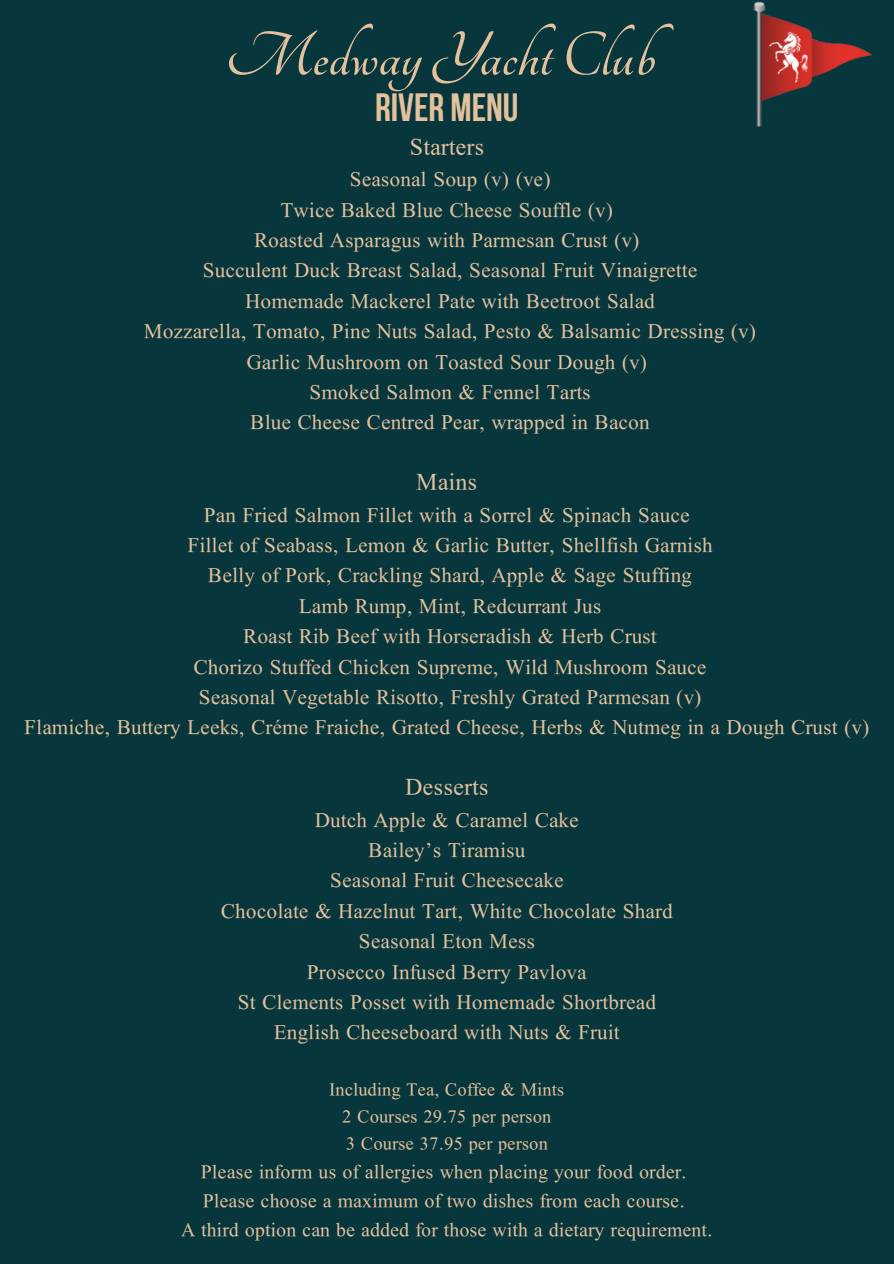
<style>
.page{position:relative;width:894px;height:1264px;background:#fff}
.page>*{position:absolute;margin:0;border:0;box-sizing:border-box;transform-origin:0 0}
.t1{font:700 67.8px "Tangerine";color:#e4c19d}
.t2{font:700 39.3px "Bebas Neue";color:#e4c19d}
.t3{font:25.5px "Ekushey Punarbhaba";color:#e4c19d}
.t4{font:22.5px "Ekushey Punarbhaba";color:#e4c19d}
.t5{font:21px "Ekushey Punarbhaba";color:#e4c19d}
.t6{font:19.5px "Ekushey Punarbhaba";color:#e4c19d}
</style>
<div class="page">
<div style="left:0;top:0;width:893px;height:1263px;background:#07363c"></div>
<img style="left:753px;top:1px;width:119px;height:125px">
<p class="t1" style="left:225px;top:24px;width:431px">Medway Yacht Club</p>
<p class="t2" style="left:375px;top:92px;width:145px">RIVER MENU</p>
<h1 class="t3" style="left:409px;top:132px;width:76px">Starters</h1>
<h2 class="t4" style="left:349px;top:166px;width:203px">Seasonal Soup (v) (ve)</h2>
<p class="t4" style="left:280px;top:197px;width:334px">Twice Baked Blue Cheese Souffle (v)</p>
<p class="t4" style="left:254px;top:227px;width:387px">Roasted Asparagus with Parmesan Crust (v)</p>
<p class="t4" style="left:202px;top:258px;width:496px">Succulent Duck Breast Salad, Seasonal Fruit Vinaigrette</p>
<p class="t4" style="left:245px;top:288px;width:411px">Homemade Mackerel Pate with Beetroot Salad</p>
<p class="t4" style="left:144px;top:318px;width:613px">Mozzarella, Tomato, Pine Nuts Salad, Pesto &amp; Balsamic Dressing (v)</p>
<p class="t4" style="left:246px;top:349px;width:402px">Garlic Mushroom on Toasted Sour Dough (v)</p>
<p class="t4" style="left:309px;top:379px;width:283px">Smoked Salmon &amp; Fennel Tarts</p>
<p class="t4" style="left:250px;top:409px;width:401px">Blue Cheese Centred Pear, wrapped in Bacon</p>
<p class="t3" style="left:416px;top:467px;width:62px">Mains</p>
<p class="t4" style="left:204px;top:502px;width:487px">Pan Fried Salmon Fillet with a Sorrel &amp; Spinach Sauce</p>
<p class="t4" style="left:187px;top:532px;width:526px">Fillet of Seabass, Lemon &amp; Garlic Butter, Shellfish Garnish</p>
<p class="t4" style="left:208px;top:562px;width:485px">Belly of Pork, Crackling Shard, Apple &amp; Sage Stuffing</p>
<p class="t4" style="left:298px;top:593px;width:304px">Lamb Rump, Mint, Redcurrant Jus</p>
<p class="t4" style="left:243px;top:623px;width:415px">Roast Rib Beef with Horseradish &amp; Herb Crust</p>
<p class="t4" style="left:193px;top:654px;width:514px">Chorizo Stuffed Chicken Supreme, Wild Mushroom Sauce</p>
<p class="t4" style="left:198px;top:684px;width:504px">Seasonal Vegetable Risotto, Freshly Grated Parmesan (v)</p>
<p class="t4" style="left:24px;top:714px;width:846px">Flamiche, Buttery Leeks, Crème Fraiche, Grated Cheese, Herbs &amp; Nutmeg in a Dough Crust (v)</p>
<p class="t3" style="left:405px;top:772px;width:85px">Desserts</p>
<p class="t4" style="left:314px;top:807px;width:265px">Dutch Apple &amp; Caramel Cake</p>
<p class="t4" style="left:368px;top:837px;width:159px">Bailey’s Tiramisu</p>
<p class="t4" style="left:330px;top:867px;width:235px">Seasonal Fruit Cheesecake</p>
<p class="t4" style="left:221px;top:898px;width:453px">Chocolate &amp; Hazelnut Tart, White Chocolate Shard</p>
<p class="t4" style="left:358px;top:928px;width:178px">Seasonal Eton Mess</p>
<p class="t4" style="left:307px;top:958px;width:281px">Prosecco Infused Berry Pavlova</p>
<p class="t4" style="left:237px;top:989px;width:420px">St Clements Posset with Homemade Shortbread</p>
<p class="t4" style="left:274px;top:1019px;width:347px">English Cheeseboard with Nuts &amp; Fruit</p>
<p class="t6" style="left:329px;top:1077px;width:236px">Including Tea, Coffee &amp; Mints</p>
<p class="t6" style="left:342px;top:1104px;width:210px">2 Courses 29.75 per person</p>
<p class="t6" style="left:345px;top:1131px;width:204px">3 Course 37.95 per person</p>
<p class="t5" style="left:201px;top:1159px;width:487px">Please inform us of allergies when placing your food order.</p>
<p class="t5" style="left:203px;top:1188px;width:483px">Please choose a maximum of two dishes from each course.</p>
<p class="t5" style="left:181px;top:1218px;width:533px">A third option can be added for those with a dietary requirement.</p>
</div>
